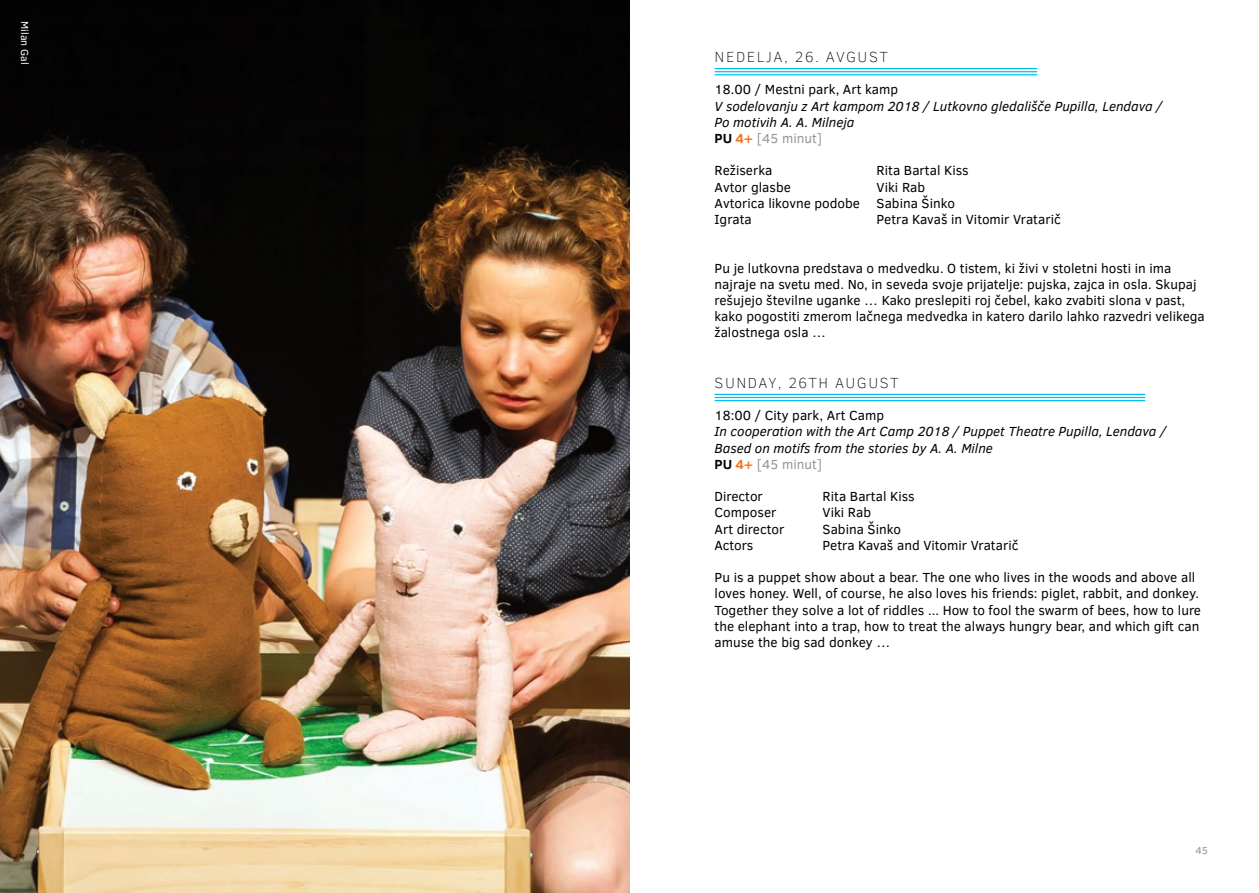
<style>
.page{position:relative;width:1259px;height:893px;background:#fff}
.page>*{position:absolute;margin:0;border:0;box-sizing:border-box;transform-origin:0 0}
.t1{font:100 15px "Clear Sans";letter-spacing:.1em;color:#000}
.t2{font:13.5px/16.2px "Clear Sans";color:#000}
.t3{font:italic 13.5px/16.2px "Clear Sans";color:#000}
.t4{font:10.5px "Clear Sans";color:#fff}
.t5{font:10.5px "Clear Sans";color:#939598}
.s1{font-weight:700;font-style:normal}
.s2{font-weight:700;font-style:normal;color:#f37121}
.s3{font-style:normal;color:#939598}
</style>
<div class="page">
<hr style="left:714px;top:68px;width:323px;height:1px;background:#00c0f3">
<hr style="left:714px;top:71px;width:323px;height:1px;background:#00c0f3">
<hr style="left:714px;top:74px;width:323px;height:1px;background:#00c0f3">
<hr style="left:714px;top:394px;width:431px;height:1px;background:#00c0f3">
<hr style="left:714px;top:397px;width:431px;height:1px;background:#00c0f3">
<hr style="left:714px;top:400px;width:431px;height:1px;background:#00c0f3">
<img style="left:0;top:0;width:629px;height:893px">
<p class="t4" style="left:32px;top:21px;width:45px;rotate:90deg">Milan Gal</p>
<p class="t1" style="left:714px;top:47px;width:175px">NEDELJA, 26. AVGUST</p>
<p class="t2" style="left:714px;top:81px;width:185px">18.00 / Mestni park, Art kamp</p>
<p class="t3" style="left:714px;top:98px;width:449px">V sodelovanju z Art kampom 2018 / Lutkovno gledališče Pupilla, Lendava /<br>Po motivih A. A. Milneja<br><span class="s1">PU</span> <span class="s2">4+</span> <span class="s3">[45 minut]</span></p>
<p class="t2" style="left:714px;top:162px;width:59px">Režiserka</p>
<p class="t2" style="left:876px;top:162px;width:94px">Rita Bartal Kiss</p>
<p class="t2" style="left:714px;top:179px;width:78px">Avtor glasbe</p>
<p class="t2" style="left:714px;top:179px;width:242px;text-indent:162px">Viki Rab<br>Avtorica likovne podobe Sabina Šinko<br>Igrata</p>
<p class="t2" style="left:876px;top:211px;width:186px">Petra Kavaš in Vitomir Vratarič</p>
<p class="t2" style="left:714px;top:260px;width:492px">Pu je lutkovna predstava o medvedku. O tistem, ki živi v stoletni hosti in ima najraje na svetu med. No, in seveda svoje prijatelje: pujska, zajca in osla. Skupaj rešujejo številne uganke … Kako preslepiti roj čebel, kako zvabiti slona v past, kako pogostiti zmerom lačnega medvedka in katero darilo lahko razvedri velikega žalostnega osla …</p>
<p class="t1" style="left:714px;top:373px;width:186px">SU NDAY, 26th AU GUST</p>
<p class="t2" style="left:714px;top:407px;width:171px">18:00 / City park, Art Camp</p>
<p class="t3" style="left:714px;top:423px;width:453px">In cooperation with the Art Camp 2018 / Puppet Theatre Pupilla, Lendava /<br>Based on motifs from the stories by A. A. Milne<br><span class="s1">PU</span> <span class="s2">4+</span> <span class="s3">[45 minut]</span></p>
<p class="t2" style="left:714px;top:488px;width:50px">Director</p>
<p class="t2" style="left:822px;top:488px;width:94px">Rita Bartal Kiss</p>
<p class="t2" style="left:714px;top:504px;width:63px">Composer</p>
<p class="t2" style="left:822px;top:504px;width:50px">Viki Rab</p>
<p class="t2" style="left:714px;top:521px;width:71px">Art director</p>
<p class="t2" style="left:822px;top:521px;width:80px">Sabina Šinko</p>
<p class="t2" style="left:714px;top:537px;width:40px">Actors</p>
<p class="t2" style="left:822px;top:537px;width:197px">Petra Kavaš and Vitomir Vratarič</p>
<p class="t2" style="left:714px;top:569px;width:488px">Pu is a puppet show about a bear. The one who lives in the woods and above all loves honey. Well, of course, he also loves his friends: piglet, rabbit, and donkey.<br>Together they solve a lot of riddles ... How to fool the swarm of bees, how to lure the elephant into a trap, how to treat the always hungry bear, and which gift can amuse the big sad donkey …</p>
<p class="t5" style="left:1195px;top:844px;width:14px">45</p>
</div>
